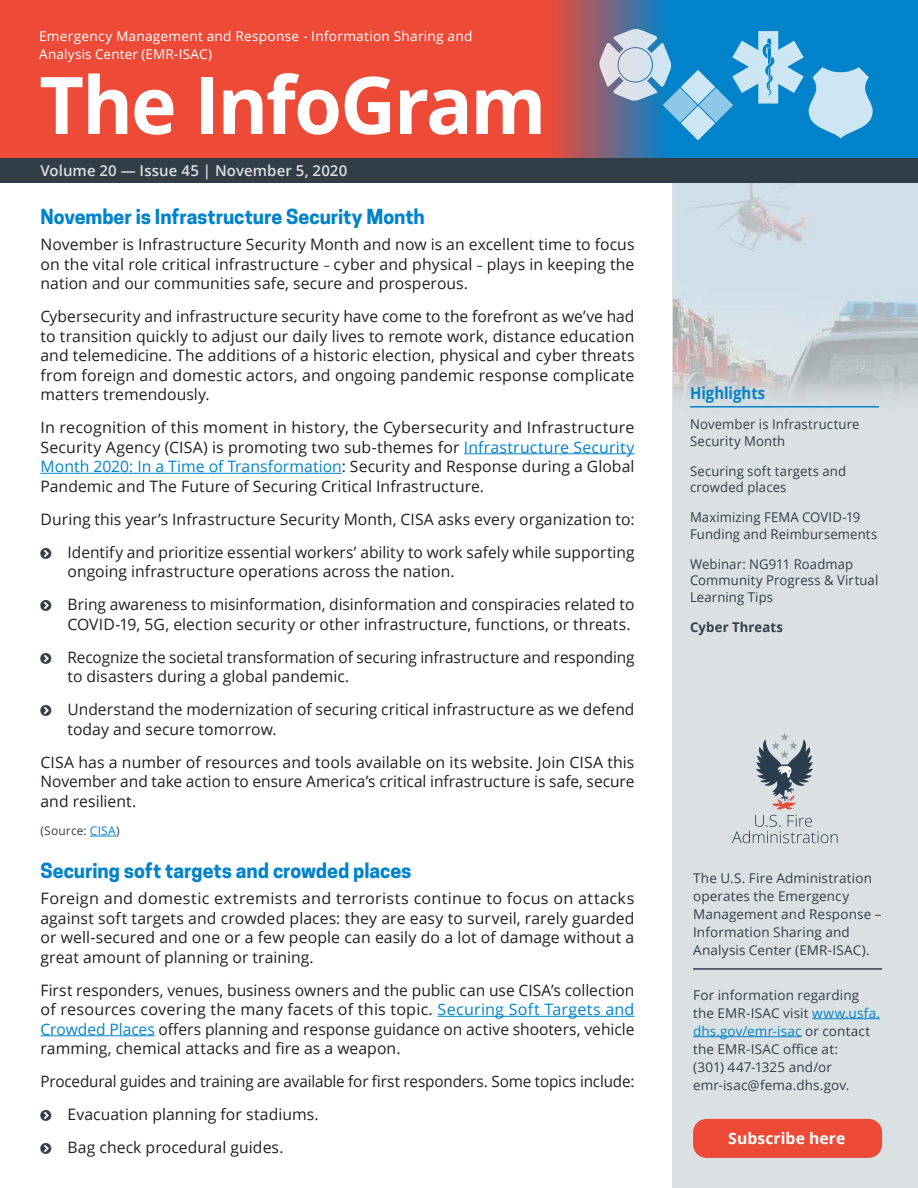
<style>
.page{position:relative;width:918px;height:1188px;background:#fff}
.page>*{position:absolute;margin:0;border:0;box-sizing:border-box;transform-origin:0 0}
.t1{font:700 79.5px "Open Sans";letter-spacing:-.03em;color:#fff}
.Subhead{font:700 19.5px "Cooper Hewitt";letter-spacing:-.005em;color:#0083ca}
.Highlights_Heading{font:700 16.5px "Open Sans";letter-spacing:.005em;color:#0083ca;scale:.9 1}
.Bulleted_list{font:15.75px/19.5px "Open Sans";letter-spacing:.005em;color:#231f20}
.t2{font:700 15.75px "Open Sans";letter-spacing:.005em;color:#fff}
.Volume_Issue_Number{font:600 15px "Open Sans";letter-spacing:.005em;color:#dbdfe2}
.t3{font:13.5px/18px "Open Sans";letter-spacing:.01em;color:#313e48}
.Subtitle{font:13.5px/18px "Open Sans";letter-spacing:.015em;color:#fff}
.t4{font:700 13.5px "Open Sans";letter-spacing:.015em;color:#313e48}
.t5{font:12px "Open Sans";letter-spacing:.015em;color:#313e48}
.s1{font-size:13.5px;color:#313e48}
.s2{color:#0083ca}
</style>
<div class="page">
<img style="left:673px;top:183px;width:245px;height:1005px">
<div style="left:0;top:0;width:918px;height:158px;background:#ed4b38"></div>
<svg style="left:555px;top:0;width:363px;height:158px;background:#3875a7"></svg>
<svg style="left:599px;top:29px;width:274px;height:111px;background:#5aa6d2"></svg>
<svg style="left:732px;top:732px;width:106px;height:111px;background:#bfc5ca"></svg>
<hr style="left:693px;top:968px;width:189px;height:2px;background:#313e48">
<hr style="left:812px;top:1018px;width:68px;height:1px;background:#0083ca">
<hr style="left:693px;top:1036px;width:109px;height:1px;background:#0083ca">
<div style="left:693px;top:1119px;width:189px;height:39px;background:#ed4b38;border-radius:14px"></div>
<div style="left:0;top:158px;width:918px;height:25px;background:#313e48"></div>
<hr style="left:690px;top:406px;width:189px;height:2px;background:#0083ca">
<hr style="left:464px;top:453px;width:170px;height:1px;background:#0083ca">
<hr style="left:40px;top:473px;width:302px;height:1px;background:#0083ca">
<svg style="left:90px;top:836px;width:26px;height:1px"></svg>
<hr style="left:438px;top:1016px;width:196px;height:1px;background:#0083ca">
<hr style="left:40px;top:1035px;width:115px;height:1px;background:#0083ca">
<h1 class="Subtitle" style="left:39px;top:26px;width:435px">Emergency Management and Response - Information Sharing and<br>Analysis Center (EMR-ISAC)</h1>
<p class="t1" style="left:39px;top:49px;width:509px">The InfoGram</p>
<p class="Volume_Issue_Number" style="left:40px;top:160px;width:308px">Volume 20 — Issue 45 | November 5, 2020</p>
<h1 class="Subhead" style="left:40px;top:205px;width:386px">November is Infrastructure Security Month</h1>
<p class="Bulleted_list" style="left:40px;top:234px;width:596px">November is Infrastructure Security Month and now is an excellent time to focus</p>
<p class="Bulleted_list" style="left:40px;top:254px;width:596px">on the vital role critical infrastructure <span class="s1">–</span> cyber and physical <span class="s1">–</span> plays in keeping the nation and our communities safe, secure and prosperous.</p>
<p class="Bulleted_list" style="left:40px;top:306px;width:596px;text-align:justify">Cybersecurity and infrastructure security have come to the forefront as we’ve had to transition quickly to adjust our daily lives to remote work, distance education and telemedicine. The additions of a historic election, physical and cyber threats from foreign and domestic actors, and ongoing pandemic response complicate matters tremendously.</p>
<p class="Bulleted_list" style="left:40px;top:417px;width:595px">In recognition of this moment in history, the Cybersecurity and Infrastructure<br>Security Agency (CISA) is promoting two sub-themes for <span class="s2">Infrastructure Security</span></p>
<p class="Bulleted_list" style="left:40px;top:456px;width:596px"><span class="s2">Month 2020: In a Time of Transformation</span>: Security and Response during a Global<br>Pandemic and The Future of Securing Critical Infrastructure.</p>
<p class="Bulleted_list" style="left:40px;top:509px;width:596px">During this year’s Infrastructure Security Month, CISA asks every organization to:</p>
<p class="Bulleted_list" style="left:68px;top:542px;width:569px">Identify and prioritize essential workers’ ability to work safely while supporting ongoing infrastructure operations across the nation.</p>
<p class="Bulleted_list" style="left:68px;top:594px;width:568px">Bring awareness to misinformation, disinformation and conspiracies related to<br>COVID-19, 5G, election security or other infrastructure, functions, or threats.</p>
<p class="Bulleted_list" style="left:68px;top:647px;width:569px">Recognize the societal transformation of securing infrastructure and responding to disasters during a global pandemic.</p>
<p class="Bulleted_list" style="left:68px;top:699px;width:569px">Understand the modernization of securing critical infrastructure as we defend today and secure tomorrow.</p>
<p class="Bulleted_list" style="left:40px;top:752px;width:596px;text-align:justify">CISA has a number of resources and tools available on its website. Join CISA this November and take action to ensure America’s critical infrastructure is safe, secure and resilient.</p>
<p class="t5" style="left:40px;top:823px;width:81px">(Source: <span class="s2">CISA</span>)</p>
<h1 class="Subhead" style="left:40px;top:859px;width:373px">Securing soft targets and crowded places</h1>
<p class="Bulleted_list" style="left:40px;top:888px;width:596px;text-align:justify">Foreign and domestic extremists and terrorists continue to focus on attacks against soft targets and crowded places: they are easy to surveil, rarely guarded or well-secured and one or a few people can easily do a lot of damage without a great amount of planning or training.</p>
<p class="Bulleted_list" style="left:40px;top:980px;width:596px">First responders, venues, business owners and the public can use CISA’s collection of resources covering the many facets of this topic. <span class="s2">Securing Soft Targets and</span></p>
<p class="Bulleted_list" style="left:40px;top:1019px;width:595px"><span class="s2">Crowded Places</span> offers planning and response guidance on active shooters, vehicle ramming, chemical attacks and fire as a weapon.</p>
<p class="Bulleted_list" style="left:40px;top:1071px;width:595px">Procedural guides and training are available for first responders. Some topics include:</p>
<p class="Bulleted_list" style="left:68px;top:1104px;width:253px">Evacuation planning for stadiums.</p>
<p class="Bulleted_list" style="left:68px;top:1137px;width:218px">Bag check procedural guides.</p>
<p class="Highlights_Heading" style="left:690px;top:382px;width:85px">Highlights</p>
<p class="t3" style="left:690px;top:416px;width:171px;line-height:16.5px">November is Infrastructure<br>Security Month</p>
<p class="t3" style="left:690px;top:462px;width:158px;line-height:16.5px">Securing soft targets and crowded places</p>
<p class="t3" style="left:690px;top:509px;width:189px;line-height:16.5px">Maximizing FEMA COVID-19<br>Funding and Reimbursements</p>
<p class="t3" style="left:690px;top:555px;width:190px;line-height:16.5px">Webinar: NG911 Roadmap<br>Community Progress &amp; Virtual<br>Learning Tips</p>
<p class="t4" style="left:690px;top:617px;width:94px">Cyber Threats</p>
<p class="t3" style="left:693px;top:868px;width:190px">The U.S. Fire Administration operates the Emergency<br>Management and Response –<br>Information Sharing and<br>Analysis Center (EMR-ISAC).</p>
<p class="t3" style="left:693px;top:985px;width:188px">For information regarding the EMR-ISAC visit <span class="s2">www.usfa. dhs.gov/emr-isac</span> or contact the EMR-ISAC office at:<br>(301) 447-1325 and/or emr-isac@fema.dhs.gov.</p>
<p class="t2" style="left:728px;top:1128px;width:119px">Subscribe here</p>
</div>
